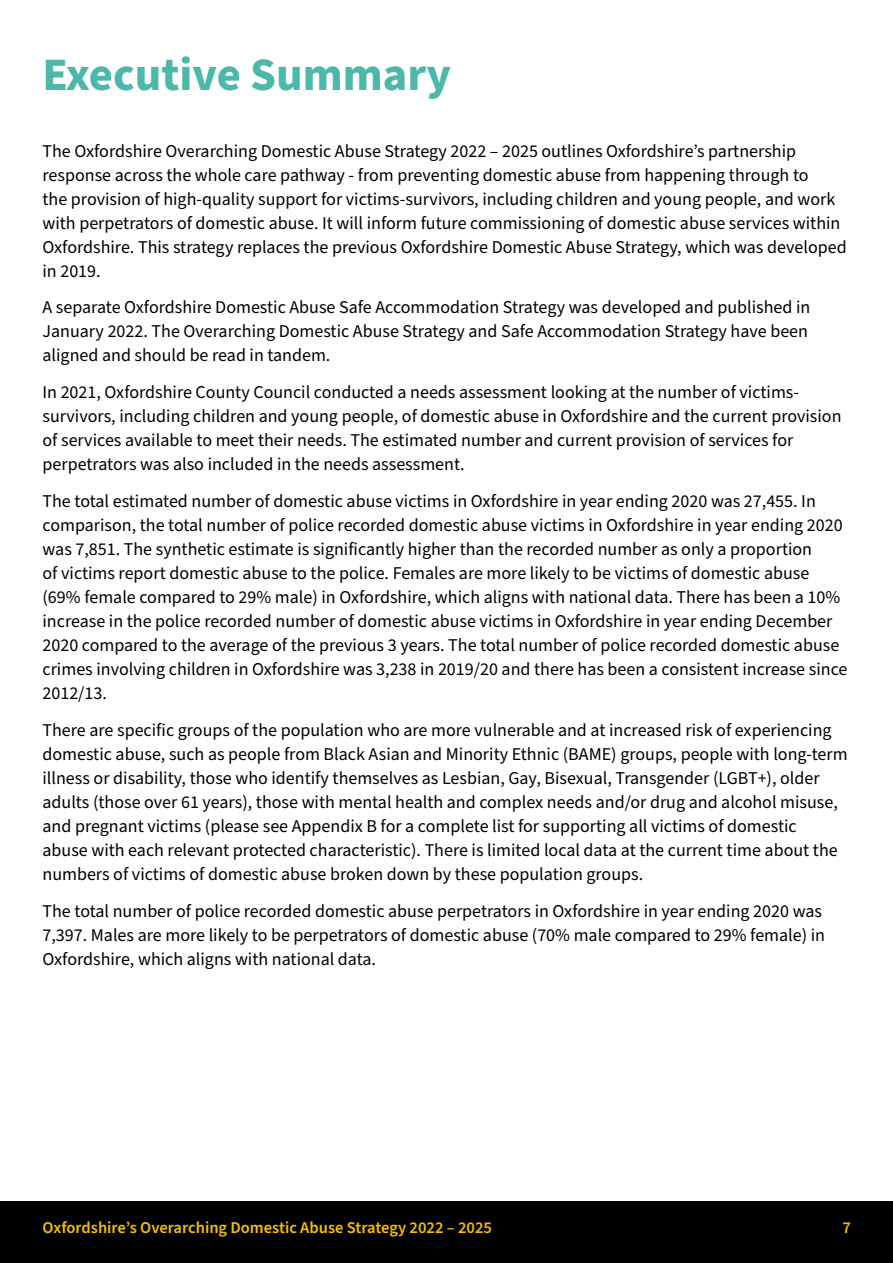
<style>
.page{position:relative;width:893px;height:1263px;background:#fff}
.page>*{position:absolute;margin:0;border:0;box-sizing:border-box;transform-origin:0 0}
.t1{font:700 46.5px "Source Sans Pro";color:#4bb8a9}
.Body{font:18px/24px "Source Sans Pro";color:#000}
.t2{font:600 16.5px "Source Sans Pro";color:#f7be00}
</style>
<div class="page">
<div style="left:0;top:1201px;width:893px;height:62px;background:#000"></div>
<p class="t1" style="left:43px;top:43px;width:410px">Executive Summary</p>
<p class="Body" style="left:43px;top:139px;width:806px">The Oxfordshire Overarching Domestic Abuse Strategy 2022 – 2025 outlines Oxfordshire’s partnership response across the whole care pathway - from preventing domestic abuse from happening through to<br>the provision of high-quality support for victims-survivors, including children and young people, and work with perpetrators of domestic abuse. It will inform future commissioning of domestic abuse services within Oxfordshire. This strategy replaces the previous Oxfordshire Domestic Abuse Strategy, which was developed in 2019.</p>
<p class="Body" style="left:43px;top:296px;width:769px">A separate Oxfordshire Domestic Abuse Safe Accommodation Strategy was developed and published in<br>January 2022. The Overarching Domestic Abuse Strategy and Safe Accommodation Strategy have been aligned and should be read in tandem.</p>
<p class="Body" style="left:43px;top:381px;width:800px">In 2021, Oxfordshire County Council conducted a needs assessment looking at the number of victims&shy;survivors, including children and young people, of domestic abuse in Oxfordshire and the current provision of services available to meet their needs. The estimated number and current provision of services for perpetrators was also included in the needs assessment.</p>
<p class="Body" style="left:43px;top:490px;width:806px">The total estimated number of domestic abuse victims in Oxfordshire in year ending 2020 was 27,455. In comparison, the total number of police recorded domestic abuse victims in Oxfordshire in year ending 2020 was 7,851. The synthetic estimate is significantly higher than the recorded number as only a proportion<br>of victims report domestic abuse to the police. Females are more likely to be victims of domestic abuse (69% female compared to 29% male) in Oxfordshire, which aligns with national data. There has been a 10% increase in the police recorded number of domestic abuse victims in Oxfordshire in year ending December 2020 compared to the average of the previous 3 years. The total number of police recorded domestic abuse crimes involving children in Oxfordshire was 3,238 in 2019/20 and there has been a consistent increase since 2012/13.</p>
<p class="Body" style="left:43px;top:718px;width:807px">There are specific groups of the population who are more vulnerable and at increased risk of experiencing domestic abuse, such as people from Black Asian and Minority Ethnic (BAME) groups, people with long-term illness or disability, those who identify themselves as Lesbian, Gay, Bisexual, Transgender (LGBT+), older adults (those over 61 years), those with mental health and complex needs and/or drug and alcohol misuse, and pregnant victims (please see Appendix B for a complete list for supporting all victims of domestic<br>abuse with each relevant protected characteristic). There is limited local data at the current time about the numbers of victims of domestic abuse broken down by these population groups.</p>
<p class="Body" style="left:43px;top:899px;width:784px">The total number of police recorded domestic abuse perpetrators in Oxfordshire in year ending 2020 was<br>7,397. Males are more likely to be perpetrators of domestic abuse (70% male compared to 29% female) in<br>Oxfordshire, which aligns with national data.</p>
<p class="t2" style="left:43px;top:1216px;width:451px">Oxfordshire’s Overarching Domestic Abuse Strategy 2022 – 2025</p>
<p class="t2" style="left:843px;top:1216px;width:10px">7</p>
</div>
